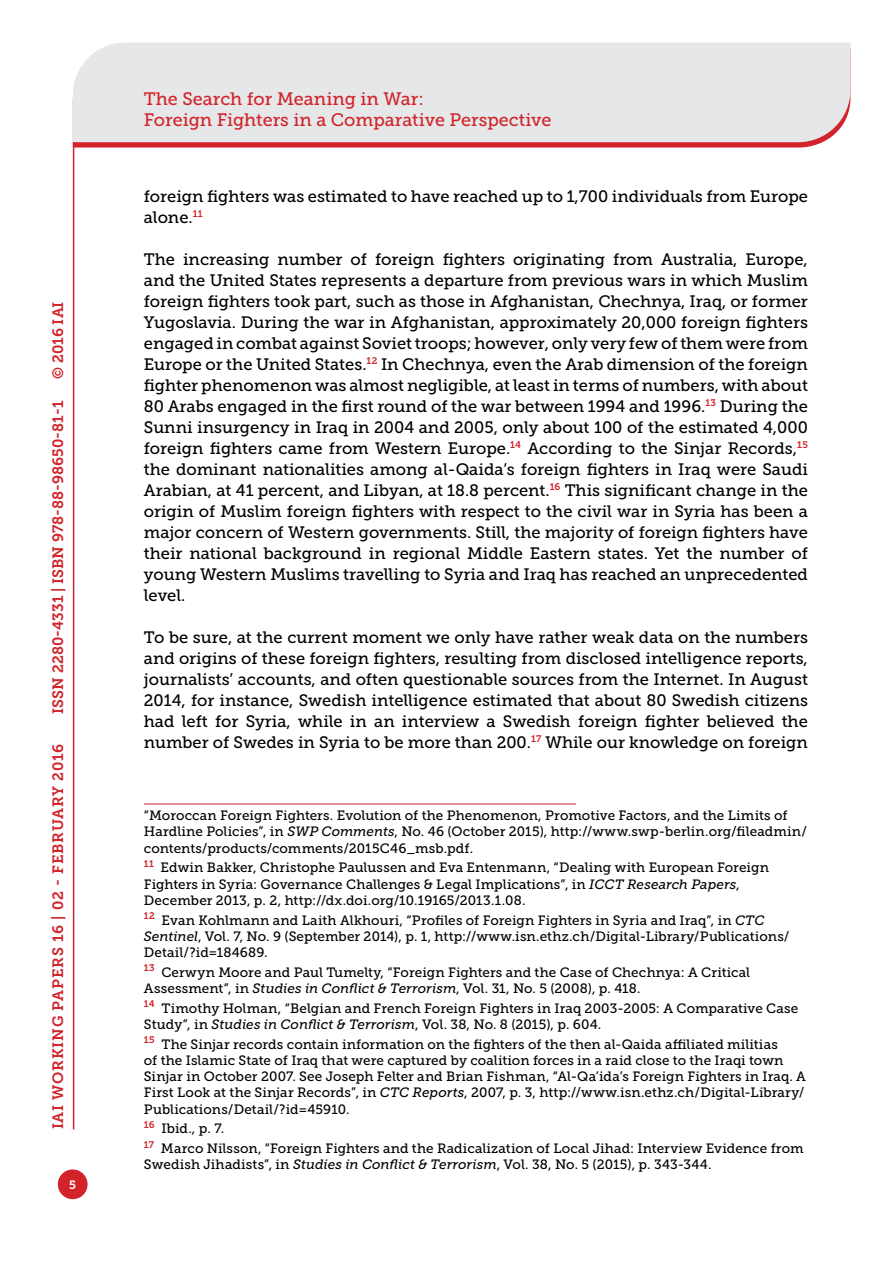
<style>
.page{position:relative;width:893px;height:1263px;background:#fff}
.page>*{position:absolute;margin:0;border:0;box-sizing:border-box;transform-origin:0 0}
.t1{font:18px/21.6px "Museo Slab 500";color:#d2232a}
.t2{font:16.5px/21px "Museo Slab 500";color:#000;text-align:justify}
.t3{font:15px "Museo Slab 700";letter-spacing:.005em;color:#d2232a}
.t4{font:15px "Museo Slab 700";letter-spacing:.05em;color:#d2232a}
.t5{font:13.5px/16.2px "Museo Slab 500";letter-spacing:.005em;color:#000}
.t6{font:12px "Museo Slab 700";color:#fff}
.s1{font-style:italic}
</style>
<div class="page">
<svg style="left:74px;top:142px;width:749px;height:6px;background:#d63d43"></svg>
<div style="left:73px;top:43px;width:777px;height:99px;background:#e6e7e8"></div>
<div style="left:58px;top:1169px;width:30px;height:30px;background:#d2232a;border-radius:50%"></div>
<hr style="left:73px;top:142px;width:1px;height:987px;background:#d2232a">
<hr style="left:144px;top:804px;width:432px;height:1px;background:#d2232a">
<p class="t3" style="left:50px;top:379px;width:79px;rotate:-90deg">© 2016 IAI</p>
<p class="t3" style="left:49px;top:713px;width:314px;rotate:-90deg">ISSN 2280-4331 | ISBN 978-88-98650-81-1</p>
<p class="t4" style="left:50px;top:1129px;width:387px;rotate:-90deg">IAI WORKING PAPERS 16 | 02 - FEBRUARY 2016</p>
<p class="t6" style="left:69px;top:1178px;width:8px">5</p>
<p class="t1" style="left:144px;top:88px;width:409px">The Search for Meaning in War:<br>Foreign Fighters in a Comparative Perspective</p>
<p class="t2" style="left:144px;top:186px;width:666px">foreign fighters was estimated to have reached up to 1,700 individuals from Europe alone.<sup>11</sup></p>
<p class="t2" style="left:144px;top:249px;width:666px">The increasing number of foreign fighters originating from Australia, Europe, and the United States represents a departure from previous wars in which Muslim foreign fighters took part, such as those in Afghanistan, Chechnya, Iraq, or former Yugoslavia. During the war in Afghanistan, approximately 20,000 foreign fighters engaged in combat against Soviet troops; however, only very few of them were from Europe or the United States.<sup>12</sup> In Chechnya, even the Arab dimension of the foreign fighter phenomenon was almost negligible, at least in terms of numbers, with about 80 Arabs engaged in the first round of the war between 1994 and 1996.<sup>13</sup> During the Sunni insurgency in Iraq in 2004 and 2005, only about 100 of the estimated 4,000 foreign fighters came from Western Europe.<sup>14</sup> According to the Sinjar Records,<sup>15 </sup>the dominant nationalities among al-Qaida’s foreign fighters in Iraq were Saudi Arabian, at 41 percent, and Libyan, at 18.8 percent.<sup>16</sup> This significant change in the origin of Muslim foreign fighters with respect to the civil war in Syria has been a major concern of Western governments. Still, the majority of foreign fighters have their national background in regional Middle Eastern states. Yet the number of young Western Muslims travelling to Syria and Iraq has reached an unprecedented level.</p>
<p class="t2" style="left:144px;top:627px;width:666px">To be sure, at the current moment we only have rather weak data on the numbers and origins of these foreign fighters, resulting from disclosed intelligence reports, journalists’ accounts, and often questionable sources from the Internet. In August 2014, for instance, Swedish intelligence estimated that about 80 Swedish citizens had left for Syria, while in an interview a Swedish foreign fighter believed the number of Swedes in Syria to be more than 200.<sup>17</sup> While our knowledge on foreign</p>
<p class="t5" style="left:144px;top:807px;width:665px">“Moroccan Foreign Fighters. Evolution of the Phenomenon, Promotive Factors, and the Limits of<br>Hardline Policies”, in <span class="s1">SWP Comments</span>, No. 46 (October 2015), http://www.swp-berlin.org/fileadmin/ contents/products/comments/2015C46_msb.pdf.</p>
<p class="t5" style="left:144px;top:860px;width:627px"><sup>11</sup> Edwin Bakker, Christophe Paulussen and Eva Entenmann, “Dealing with European Foreign<br>Fighters in Syria: Governance Challenges &amp; Legal Implications”, in <span class="s1">ICCT Research Papers</span>,<br>December 2013, p. 2, http://dx.doi.org/10.19165/2013.1.08.</p>
<p class="t5" style="left:144px;top:912px;width:647px"><sup>12</sup> Evan Kohlmann and Laith Alkhouri, “Profiles of Foreign Fighters in Syria and Iraq”, in <span class="s1">CTC<br>Sentinel</span>, Vol. 7, No. 9 (September 2014), p. 1, http://www.isn.ethz.ch/Digital-Library/Publications/<br>Detail/?id=184689.</p>
<p class="t5" style="left:144px;top:964px;width:608px"><sup>13</sup> Cerwyn Moore and Paul Tumelty, “Foreign Fighters and the Case of Chechnya: A Critical<br>Assessment”, in <span class="s1">Studies in Conflict &amp; Terrorism</span>, Vol. 31, No. 5 (2008), p. 418.</p>
<p class="t5" style="left:144px;top:1000px;width:656px"><sup>14</sup> Timothy Holman, “Belgian and French Foreign Fighters in Iraq 2003-2005: A Comparative Case<br>Study”, in <span class="s1">Studies in Conflict &amp; Terrorism</span>, Vol. 38, No. 8 (2015), p. 604.</p>
<p class="t5" style="left:144px;top:1036px;width:664px"><sup>15</sup> The Sinjar records contain information on the fighters of the then al-Qaida affiliated militias<br>of the Islamic State of Iraq that were captured by coalition forces in a raid close to the Iraqi town Sinjar in October 2007. See Joseph Felter and Brian Fishman, “Al-Qa’ida’s Foreign Fighters in Iraq. A First Look at the Sinjar Records”, in <span class="s1">CTC Reports</span>, 2007, p. 3, http://www.isn.ethz.ch/Digital-Library/ Publications/Detail/?id=45910.</p>
<p class="t5" style="left:144px;top:1119px;width:661px;line-height:19.8px"><sup>16</sup> Ibid., p. 7.<br><sup>17</sup> Marco Nilsson, “Foreign Fighters and the Radicalization of Local Jihad: Interview Evidence from</p>
<p class="t5" style="left:144px;top:1157px;width:569px">Swedish Jihadists”, in <span class="s1">Studies in Conflict &amp; Terrorism</span>, Vol. 38, No. 5 (2015), p. 343-344.</p>
</div>
